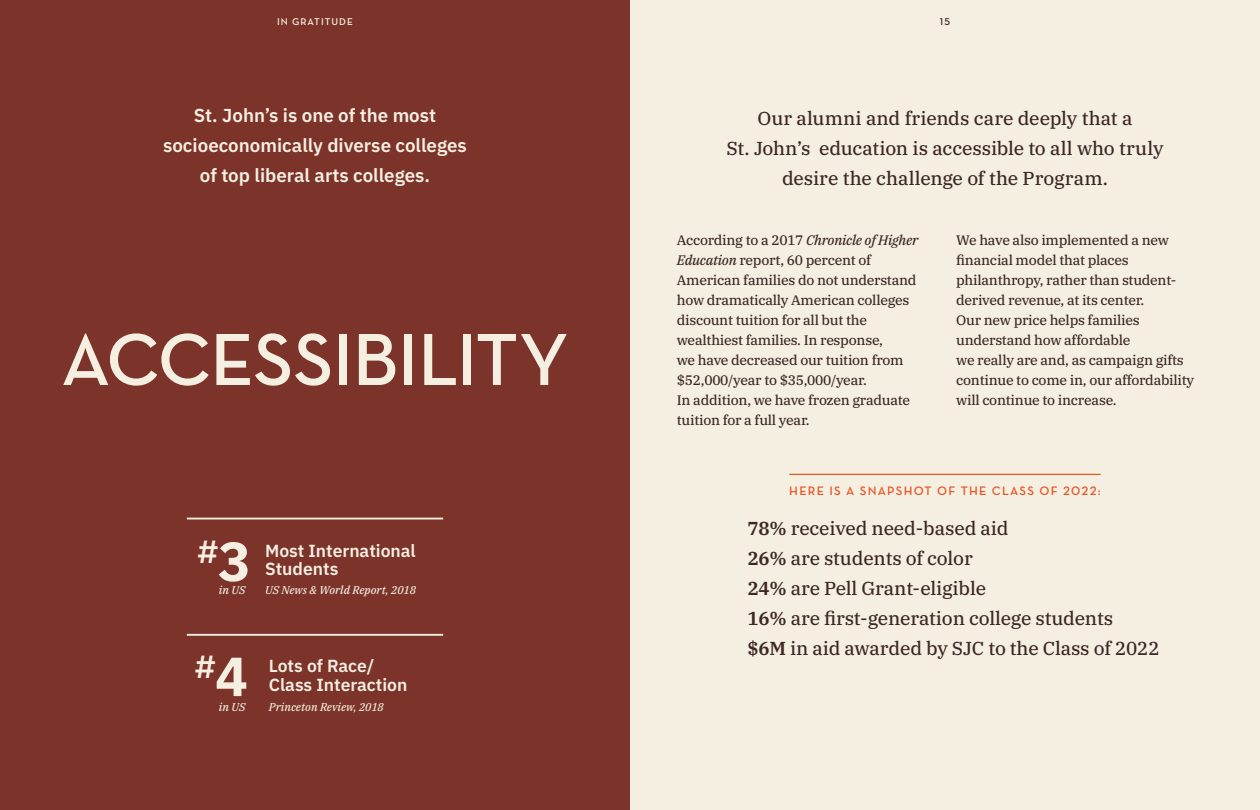
<style>
.page{position:relative;width:1260px;height:810px;background:#fff}
.page>*{position:absolute;margin:0;border:0;box-sizing:border-box;transform-origin:0 0}
.t1{font:600 75px "Neutraface Text";letter-spacing:-.01em;color:#f5efe2}
.t2{font:700 55px "IBM Plex Sans";color:#f5efe2}
.t3{font:700 32.12px "IBM Plex Sans";color:#f5efe2}
.t4{font:18.75px/30px "IBM Plex Serif Text";letter-spacing:-.01em;color:#3c2724;text-align:center}
.t5{font:600 18.75px/30px "IBM Plex Sans";color:#f5efe2;text-align:center}
.t6{font:600 17.5px/18px "IBM Plex Sans";color:#f5efe2}
.t7{font:13.75px/20px "IBM Plex Serif Text";letter-spacing:-.02em;color:#3c2724}
.t8{font:600 12.5px "Neutraface Text";letter-spacing:.1em;color:#e75525}
.t9{font:italic 11.25px "IBM Plex Serif Text";color:#f5efe2}
.t10{font:600 10px "Neutraface Text";letter-spacing:.1em;color:#f5efe2}
.t11{font:600 10px "Neutraface Text";color:#3c2724}
.s1{font-size:55px}
.s2{font-style:italic}
.s3{font-family:"IBM Plex Serif";font-weight:600}
</style>
<div class="page">
<div style="left:630px;top:0;width:630px;height:810px;background:#f5efe2"></div>
<div style="left:0;top:0;width:630px;height:810px;background:#7c332a"></div>
<hr style="left:187px;top:518px;width:256px;height:1px;background:#f5efe2">
<hr style="left:187px;top:634px;width:256px;height:2px;background:#f5efe2">
<hr style="left:789px;top:474px;width:312px;height:1px;background:#e75525">
<p class="t10" style="left:277px;top:15px;width:77px">IN GRATITUDE</p>
<p class="t11" style="left:940px;top:15px;width:12px">15</p>
<h2 class="t5" style="left:163px;top:99px;width:305px">St. John’s is one of the most socioeconomically diverse colleges of top liberal arts colleges.</h2>
<h1 class="t1" style="left:61px;top:313px;width:509px">ACCESSIBILITY</h1>
<p class="t3" style="left:198px;top:526px;width:54px">#<span class="s1">3</span></p>
<p class="t6" style="left:265px;top:540px;width:152px">Most International<br>Students</p>
<p class="t9" style="left:219px;top:582px;width:28px">in US</p>
<p class="t9" style="left:265px;top:582px;width:152px">US News &amp; World Report, 2018</p>
<p class="t3" style="left:195px;top:641px;width:22px">#</p>
<p class="t6" style="left:269px;top:656px;width:107px">Lots of Race/</p>
<p class="t2" style="left:215px;top:633px;width:35px">4</p>
<p class="t6" style="left:269px;top:675px;width:140px">Class Interaction</p>
<p class="t9" style="left:219px;top:698px;width:28px">in US</p>
<p class="t9" style="left:269px;top:698px;width:116px">Princeton Review, 2018</p>
<h2 class="t4" style="left:726px;top:102px;width:439px">Our alumni and friends care deeply that a<br>St. John’s education is accessible to all who truly desire the challenge of the Program.</h2>
<p class="t7" style="left:677px;top:229px;width:243px">According to a 2017 <span class="s2">Chronicle of Higher Education</span> report, 60 percent of American families do not understand how dramatically American colleges discount tuition for all but the wealthiest families. In response,<br>we have decreased our tuition from $52,000/year to $35,000/year.<br>In addition, we have frozen graduate tuition for a full year.</p>
<p class="t7" style="left:956px;top:229px;width:239px">We have also implemented a new fnancial model that places philanthropy, rather than student&shy;derived revenue, at its center.<br>Our new price helps families understand how affordable<br>we really are and, as campaign gifts continue to come in, our affordability will continue to increase.</p>
<h3 class="t8" style="left:789px;top:483px;width:313px">HERE IS A SNAPSHOT OF THE CLASS OF 2022:</h3>
<p class="t4" style="left:748px;top:512px;width:263px"><span class="s3">78%</span> received need-based aid</p>
<p class="t4" style="left:748px;top:542px;width:227px"><span class="s3">26%</span> are students of color</p>
<p class="t4" style="left:748px;top:572px;width:240px"><span class="s3">24%</span> are Pell Grant-eligible</p>
<p class="t4" style="left:748px;top:602px;width:367px"><span class="s3">16%</span> are frst-generation college students</p>
<p class="t4" style="left:748px;top:632px;width:414px"><span class="s3">$6M</span> in aid awarded by SJC to the Class of 2022</p>
</div>
